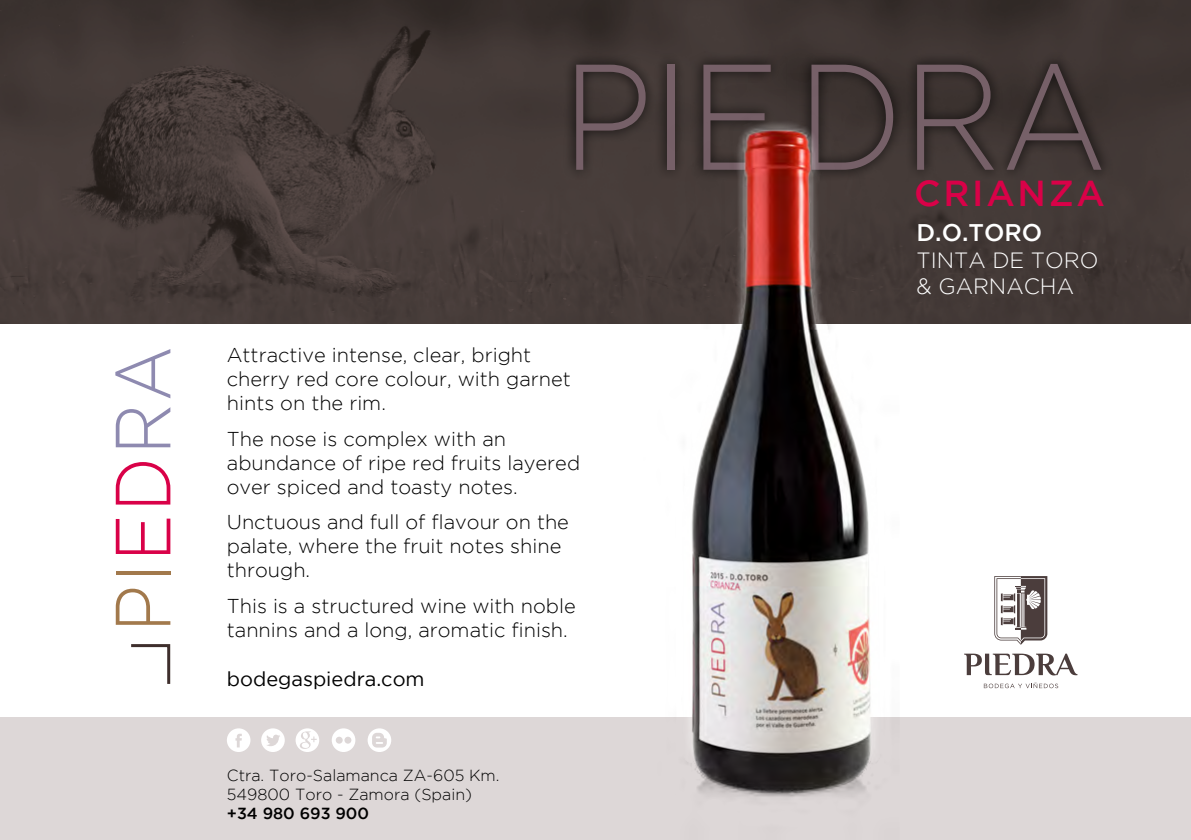
<style>
.page{position:relative;width:1191px;height:840px;background:#fff}
.page>*{position:absolute;margin:0;border:0;box-sizing:border-box;transform-origin:0 0}
.t1{font:300 150px "Gotham";color:#766068;scale:.9 1}
.t2{font:300 78px "Gotham";letter-spacing:.035em;color:#a2794c;scale:.9 1}
.t3{font:500 36px "Gotham";letter-spacing:.075em;color:#d90148}
.t4{font:500 24px "Gotham";color:#fff}
.t5{font:300 22px/26.4px "Gotham";color:#fff}
.t6{font:300 20px/24px "Gotham";color:#000}
.t7{font:20px "Gotham";color:#000}
.t8{font:300 16px/19.2px "Gotham";color:#000}
.t9{font:500 16px "Gotham";color:#000}
.s1{color:#d90148}
.s2{color:#8e8ab0}
</style>
<div class="page">
<img style="left:0;top:0;width:1191px;height:323px">
<div style="left:564px;top:52px;width:549px;height:130px;background:#000;opacity:.8"></div>
<div style="left:0;top:717px;width:1191px;height:122px;background:#ddd7d7"></div>
<svg style="left:131px;top:644px;width:40px;height:40px"></svg>
<svg style="left:227px;top:728px;width:23px;height:23px"></svg>
<svg style="left:261px;top:728px;width:24px;height:23px"></svg>
<svg style="left:295px;top:728px;width:24px;height:23px"></svg>
<svg style="left:332px;top:728px;width:23px;height:23px"></svg>
<svg style="left:367px;top:728px;width:24px;height:23px"></svg>
<svg style="left:964px;top:653px;width:113px;height:22px"></svg>
<svg style="left:983px;top:682px;width:75px;height:5px"></svg>
<svg style="left:994px;top:576px;width:53px;height:68px"></svg>
<img style="left:644px;top:74px;width:274px;height:723px">
<h2 class="t2" style="left:100px;top:631px;width:319px;rotate:-90deg">PI<span class="s1">ED</span><span class="s2">RA</span></h2>
<h1 class="t1" style="left:562px;top:35px;width:607px">PIEDRA</h1>
<h3 class="t3" style="left:914px;top:172px;width:192px">CRIANZA</h3>
<p class="t6" style="left:227px;top:343px;width:345px">Attractive intense, clear, bright cherry red core colour, with garnet hints on the rim.</p>
<p class="t6" style="left:227px;top:426px;width:355px">The nose is complex with an abundance of ripe red fruits layered over spiced and toasty notes.</p>
<p class="t6" style="left:227px;top:509px;width:343px">Unctuous and full of flavour on the palate, where the fruit notes shine through.</p>
<p class="t6" style="left:227px;top:593px;width:350px">This is a structured wine with noble tannins and a long, aromatic finish.</p>
<p class="t7" style="left:227px;top:667px;width:199px">bodegaspiedra.com</p>
<p class="t8" style="left:227px;top:764px;width:274px">Ctra. Toro-Salamanca ZA-605 Km.<br>549800 Toro - Zamora (Spain)</p>
<p class="t9" style="left:227px;top:804px;width:144px">+34 980 693 900</p>
<p class="t4" style="left:916px;top:219px;width:127px">D.O.TORO</p>
<p class="t5" style="left:916px;top:246px;width:184px">TINTA DE TORO &amp; GARNACHA</p>
</div>
